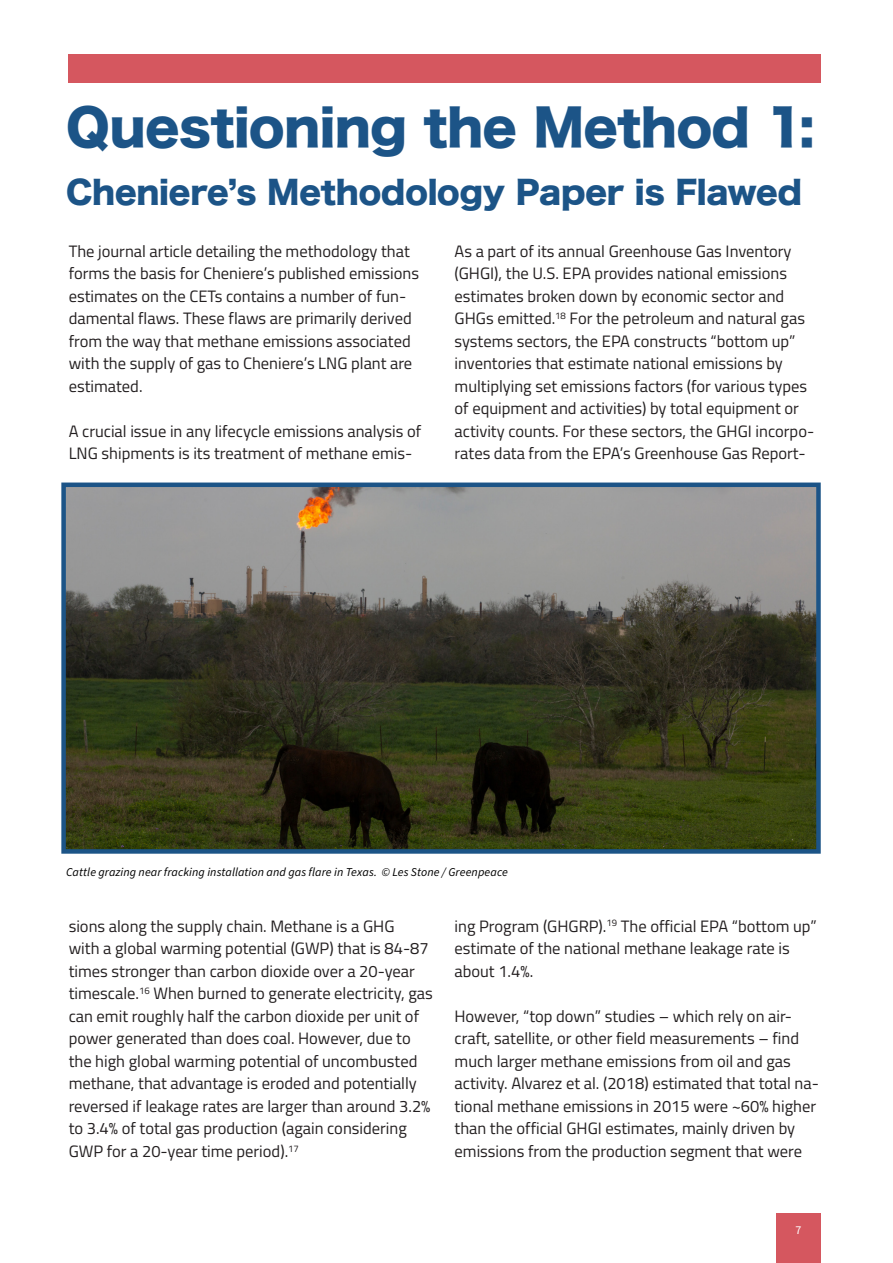
<style>
.page{position:relative;width:893px;height:1263px;background:#fff}
.page>*{position:absolute;margin:0;border:0;box-sizing:border-box;transform-origin:0 0}
._35_Header_Titillium{font:49.5px "Hira Kaku Std W8";letter-spacing:-.01em;color:#1c5487}
._35_Header_Titillium-2{font:31.5px "Hira Kaku Std W8";letter-spacing:-.01em;color:#1c5487}
.t1{font:16.5px/22.5px "Titillium Web";color:#231f20}
._8_10_Source_Sans_Pr{font:italic 12px "Source Sans Pro";letter-spacing:.005em;color:#010101}
.t2{font:12px "Source Sans Pro";color:#fff}
</style>
<div class="page">
<img style="left:66px;top:487px;width:750px;height:362px">
<div style="left:61px;top:482px;width:760px;height:372px;border:4px solid #1c5487"></div>
<div style="left:776px;top:1213px;width:45px;height:50px;background:#d5575f"></div>
<div style="left:68px;top:54px;width:753px;height:28px;background:#d5575f"></div>
<p class="_35_Header_Titillium" style="left:66px;top:99px;width:750px">Questioning the Method 1:</p>
<p class="_35_Header_Titillium-2" style="left:66px;top:174px;width:737px">Cheniere’s Methodology Paper is Flawed</p>
<p class="t1" style="left:69px;top:239px;width:352px">The journal article detailing the methodology that forms the basis for Cheniere’s published emissions estimates on the CETs contains a number of fun&shy;damental flaws. These flaws are primarily derived from the way that methane emissions associated with the supply of gas to Cheniere’s LNG plant are estimated.</p>
<p class="t1" style="left:69px;top:419px;width:354px">A crucial issue in any lifecycle emissions analysis of<br>LNG shipments is its treatment of methane emis-</p>
<p class="t1" style="left:455px;top:239px;width:361px">As a part of its annual Greenhouse Gas Inventory (GHGI), the U.S. EPA provides national emissions estimates broken down by economic sector and GHGs emitted.<sup>18</sup> For the petroleum and natural gas systems sectors, the EPA constructs “bottom up” inventories that estimate national emissions by multiplying set emissions factors (for various types of equipment and activities) by total equipment or activity counts. For these sectors, the GHGI incorpo&shy;rates data from the EPA’s Greenhouse Gas Report-</p>
<p class="_8_10_Source_Sans_Pr" style="left:66px;top:863px;width:443px">Cattle grazing near fracking installation and gas flare in Texas. © Les Stone / Greenpeace</p>
<p class="t1" style="left:69px;top:914px;width:366px">sions along the supply chain. Methane is a GHG<br>with a global warming potential (GWP) that is 84-87 times stronger than carbon dioxide over a 20-year timescale.<sup>16</sup> When burned to generate electricity, gas can emit roughly half the carbon dioxide per unit of power generated than does coal. However, due to the high global warming potential of uncombusted methane, that advantage is eroded and potentially reversed if leakage rates are larger than around 3.2% to 3.4% of total gas production (again considering GWP for a 20-year time period).<sup>17</sup></p>
<p class="t1" style="left:455px;top:914px;width:364px">ing Program (GHGRP).<sup>19</sup> The official EPA “bottom up” estimate of the national methane leakage rate is about 1.4%.</p>
<p class="t1" style="left:455px;top:1004px;width:366px">However, “top down” studies – which rely on air&shy;craft, satellite, or other field measurements – find much larger methane emissions from oil and gas activity. Alvarez et al. (2018) estimated that total na&shy;tional methane emissions in 2015 were ~60% higher than the official GHGI estimates, mainly driven by emissions from the production segment that were</p>
<p class="t2" style="left:795px;top:1222px;width:7px">7</p>
</div>
